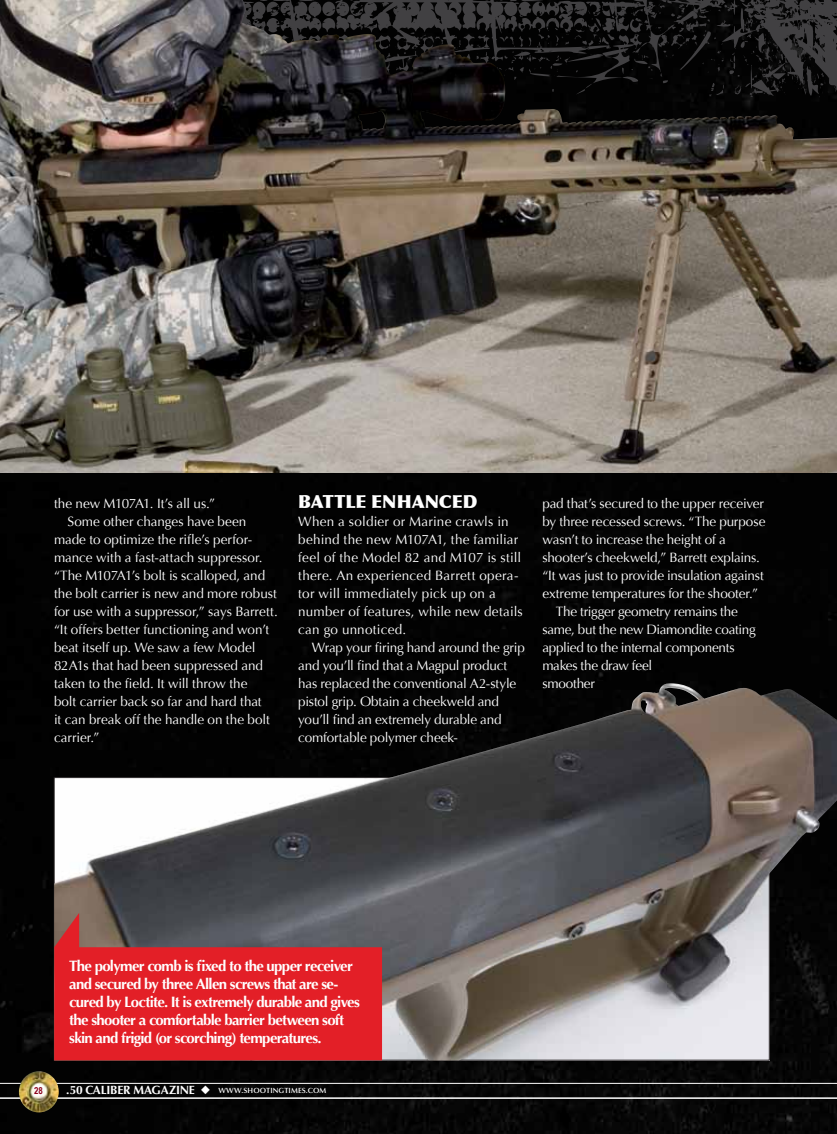
<style>
.page{position:relative;width:837px;height:1134px;background:#fff}
.page>*{position:absolute;margin:0;border:0;box-sizing:border-box;transform-origin:0 0}
.t1{font:900 18px "Optima";color:#fff}
.t2{font:700 15px/18px "Optima";letter-spacing:-.045em;color:#fff}
.t3{font:13.5px "Optima";letter-spacing:-.005em;color:#fff}
.t4{font:13.5px "Optima";letter-spacing:.015em;color:#fff}
.t5{font:13.5px "Optima";letter-spacing:.025em;color:#fff}
.t6{font:13.5px "Optima";letter-spacing:.02em;color:#fff}
.t7{font:13.5px "Optima";letter-spacing:-.025em;color:#fff}
.t8{font:700 12px "Optima LT Std";letter-spacing:-.015em;color:#fff}
.t9{font:700 9.75px "Arial Narrow";color:#8b0018}
.t10{font:600 7.5px "Optima LT Std";letter-spacing:.01em;color:#fff}
</style>
<div class="page">
<div style="left:0;top:99px;width:837px;height:1035px;background:#020202"></div>
<svg style="left:660px;top:0;width:177px;height:99px;background:#181819"></svg>
<img style="left:0;top:162px;width:837px;height:310px">
<img style="left:54px;top:683px;width:783px;height:377px">
<img style="left:0;top:0;width:660px;height:467px">
<svg style="left:54px;top:913px;width:328px;height:147px;background:#c42c33"></svg>
<hr style="left:0;top:1083px;width:837px;height:1px;background:#fff">
<hr style="left:0;top:1097px;width:837px;height:2px;background:#fff">
<img style="left:19px;top:1071px;width:40px;height:41px">
<p class="t3" style="left:54px;top:495px;width:163px">the new M107A1. It’s all us.”</p>
<p class="t3" style="left:68px;top:513px;width:180px">Some other changes have been</p>
<p class="t3" style="left:54px;top:531px;width:200px">made to optimize the rifle’s perfor-</p>
<p class="t3" style="left:54px;top:550px;width:210px">mance with a fast-attach suppressor.</p>
<p class="t3" style="left:54px;top:568px;width:213px">“The M107A1’s bolt is scalloped, and</p>
<p class="t3" style="left:54px;top:586px;width:224px">the bolt carrier is new and more robust</p>
<p class="t3" style="left:54px;top:604px;width:225px">for use with a suppressor,” says Barrett.</p>
<p class="t3" style="left:54px;top:622px;width:217px">“It offers better functioning and won’t</p>
<p class="t3" style="left:54px;top:640px;width:203px">beat itself up. We saw a few Model</p>
<p class="t3" style="left:54px;top:658px;width:211px">82A1s that had been suppressed and</p>
<p class="t3" style="left:54px;top:676px;width:195px">taken to the field. It will throw the</p>
<p class="t3" style="left:54px;top:694px;width:209px">bolt carrier back so far and hard that</p>
<p class="t3" style="left:54px;top:712px;width:217px">it can break off the handle on the bolt</p>
<p class="t3" style="left:54px;top:730px;width:47px">carrier.”</p>
<p class="t1" style="left:298px;top:491px;width:181px">BATTLE ENHANCED</p>
<p class="t4" style="left:298px;top:513px;width:212px">When a soldier or Marine crawls in</p>
<p class="t4" style="left:298px;top:531px;width:222px">behind the new M107A1, the familiar</p>
<p class="t4" style="left:298px;top:549px;width:224px">feel of the Model 82 and M107 is still</p>
<p class="t5" style="left:298px;top:568px;width:222px">there. An experienced Barrett opera-</p>
<p class="t3" style="left:298px;top:586px;width:199px">tor will immediately pick up on a</p>
<p class="t6" style="left:298px;top:604px;width:226px">number of features, while new details</p>
<p class="t4" style="left:298px;top:622px;width:110px">can go unnoticed.</p>
<p class="t3" style="left:312px;top:640px;width:215px">Wrap your firing hand around the grip</p>
<p class="t3" style="left:298px;top:658px;width:211px">and you’ll find that a Magpul product</p>
<p class="t3" style="left:298px;top:676px;width:220px">has replaced the conventional A2-style</p>
<p class="t3" style="left:298px;top:694px;width:202px">pistol grip. Obtain a cheekweld and</p>
<p class="t3" style="left:298px;top:712px;width:205px">you’ll find an extremely durable and</p>
<p class="t3" style="left:298px;top:730px;width:161px">comfortable polymer cheek-</p>
<p class="t3" style="left:542px;top:496px;width:223px">pad that’s secured to the upper receiver</p>
<p class="t3" style="left:542px;top:514px;width:224px">by three recessed screws. “The purpose</p>
<p class="t3" style="left:542px;top:532px;width:185px">wasn’t to increase the height of a</p>
<p class="t3" style="left:542px;top:550px;width:219px">shooter’s cheekweld,” Barrett explains.</p>
<p class="t3" style="left:542px;top:568px;width:223px">“It was just to provide insulation against</p>
<p class="t3" style="left:542px;top:586px;width:217px">extreme temperatures for the shooter.”</p>
<p class="t3" style="left:556px;top:604px;width:183px">The trigger geometry remains the</p>
<p class="t3" style="left:542px;top:622px;width:215px">same, but the new Diamondite coating</p>
<p class="t3" style="left:542px;top:640px;width:194px">applied to the internal components</p>
<p class="t7" style="left:542px;top:658px;width:111px">makes the draw feel</p>
<p class="t3" style="left:542px;top:676px;width:54px">smoother</p>
<p class="t2" style="left:69px;top:957px;width:292px">The polymer comb is fixed to the upper receiver and secured by three Allen screws that are se&shy;cured by Loctite. It is extremely durable and gives the shooter a comfortable barrier between soft skin and frigid (or scorching) temperatures.</p>
<p class="t9" style="left:34px;top:1083px;width:10px">28</p>
<p class="t8" style="left:66px;top:1083px;width:146px">.50 CALIBER MAGAZINE ◆</p>
<p class="t10" style="left:218px;top:1086px;width:109px">WWW.SHOOTINGTIMES.COM</p>
</div>
